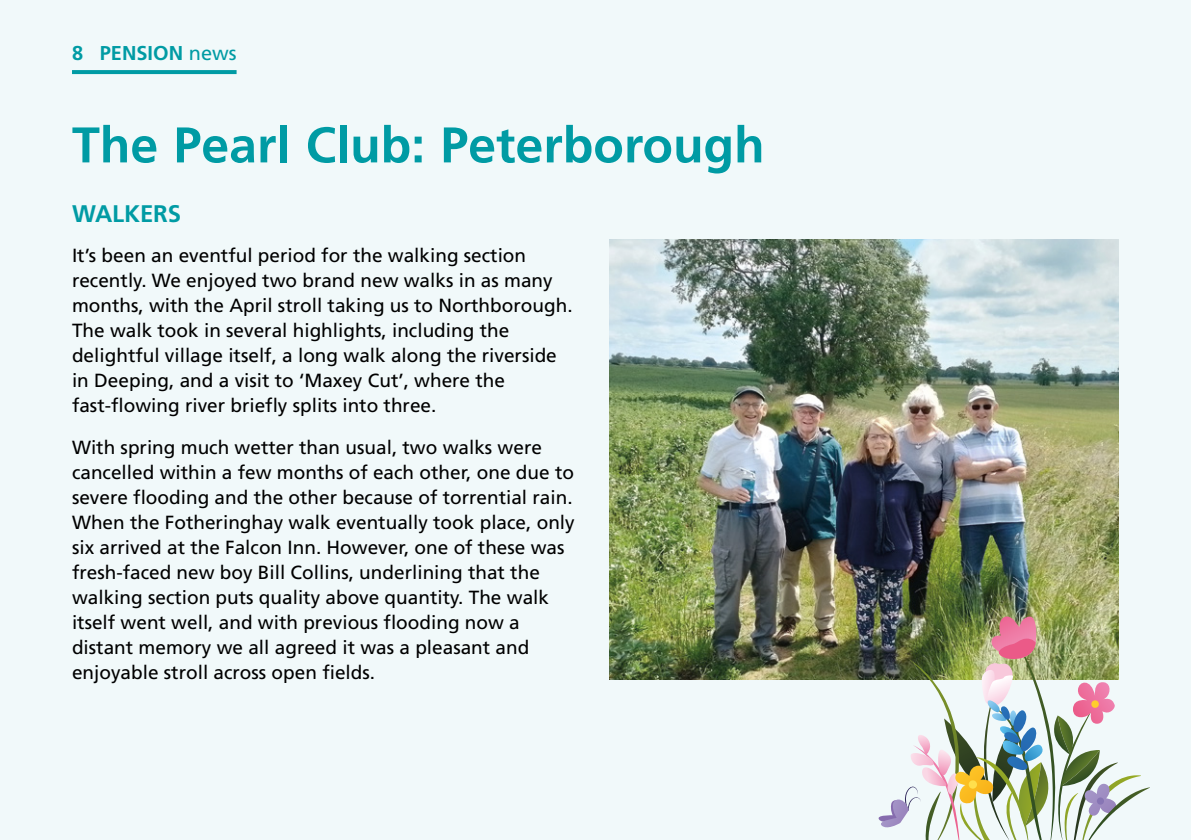
<style>
.page{position:relative;width:1191px;height:840px;background:#fff}
.page>*{position:absolute;margin:0;border:0;box-sizing:border-box;transform-origin:0 0}
.t1{font:700 50px "Frutiger";color:#009ba4}
.t2{font:700 24px "Frutiger";letter-spacing:-.005em;color:#009ba4}
.t3{font:700 20px "Frutiger";color:#009ba4}
.t4{font:19px/25px "Frutiger";color:#000}
.s1{font-weight:400}
</style>
<div class="page">
<div style="left:0;top:0;width:1191px;height:839px;background:#f1f9fa"></div>
<svg style="left:72px;top:70px;width:164px;height:4px"></svg>
<img style="left:609px;top:240px;width:510px;height:438px">
<img style="left:875px;top:614px;width:275px;height:225px">
<p class="t3" style="left:72px;top:41px;width:166px">8 PENSION <span class="s1">news</span></p>
<h1 class="t1" style="left:72px;top:115px;width:694px">The Pearl Club: Peterborough</h1>
<p class="t2" style="left:72px;top:200px;width:111px">WALKERS</p>
<p class="t4" style="left:72px;top:242px;width:502px">It’s been an eventful period for the walking section recently. We enjoyed two brand new walks in as many months, with the April stroll taking us to Northborough.<br>The walk took in several highlights, including the delightful village itself, a long walk along the riverside in Deeping, and a visit to ‘Maxey Cut’, where the fast-flowing river briefly splits into three.</p>
<p class="t4" style="left:72px;top:434px;width:504px">With spring much wetter than usual, two walks were cancelled within a few months of each other, one due to severe flooding and the other because of torrential rain.<br>When the Fotheringhay walk eventually took place, only six arrived at the Falcon Inn. However, one of these was fresh-faced new boy Bill Collins, underlining that the walking section puts quality above quantity. The walk itself went well, and with previous flooding now a distant memory we all agreed it was a pleasant and enjoyable stroll across open fields.</p>
</div>
